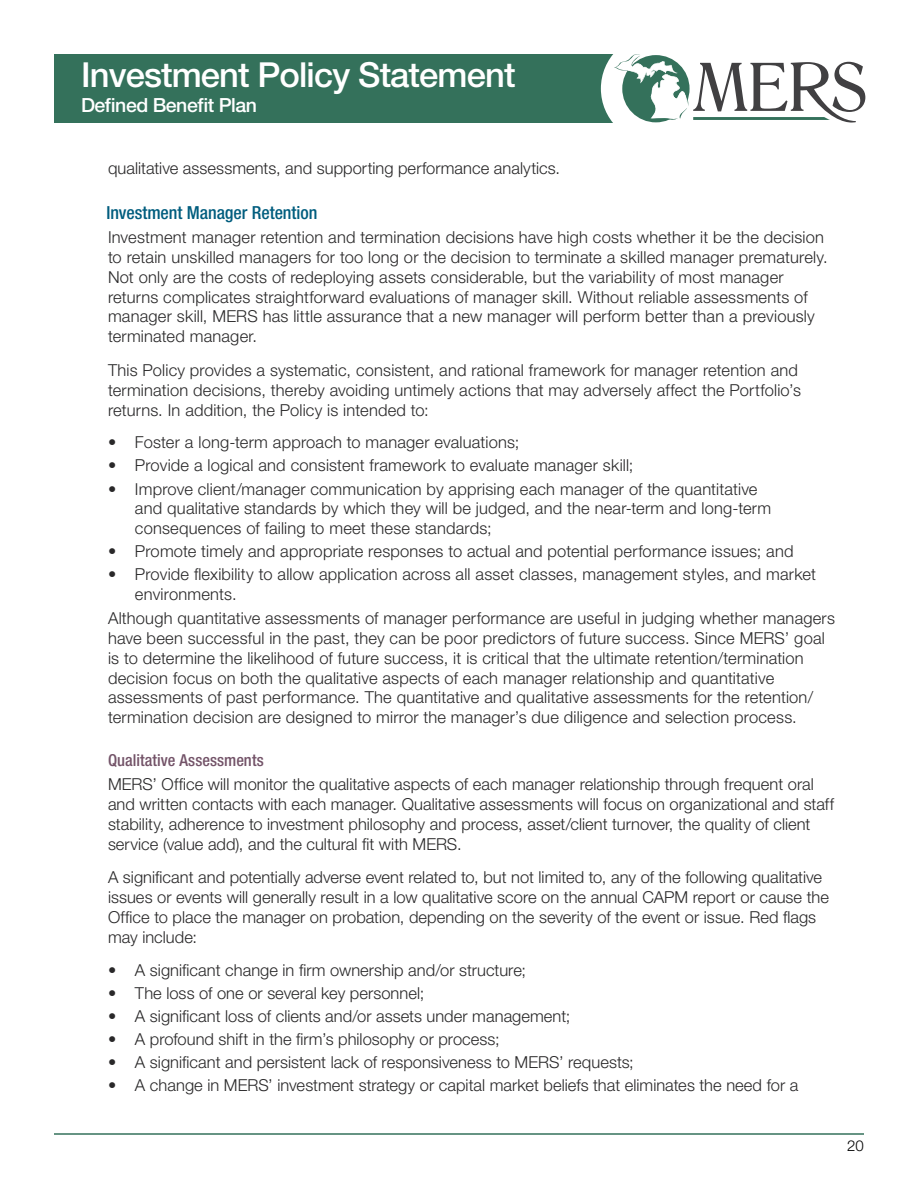
<style>
.page{position:relative;width:918px;height:1188px;background:#fff}
.page>*{position:absolute;margin:0;border:0;box-sizing:border-box;transform-origin:0 0}
.t1{font:500 34.5px "Helvetica Neue LT Std";letter-spacing:-.025em;color:#fff}
.t2{font:500 19.5px "Helvetica Neue LT Std";letter-spacing:-.025em;color:#fff}
.t3{font:500 condensed 18px "Helvetica Neue LT Std";letter-spacing:-.005em;color:#005d7e}
.t4{font:300 16.5px/19.8px "Helvetica Neue LT Std";letter-spacing:.01em;color:#292829}
.t5{font:500 condensed 16.5px "Helvetica Neue LT Std";color:#735368}
.t6{font:300 15px "Helvetica Neue LT Std";color:#000}
.s1{font-weight:100;font-stretch:condensed}
</style>
<div class="page">
<hr style="left:54px;top:1133px;width:810px;height:2px;background:#34715b">
<div style="left:54px;top:54px;width:582px;height:69px;background:#34715b"></div>
<div style="left:601px;top:34px;width:109px;height:109px;background:#fff;border-radius:50%"></div>
<svg style="left:614px;top:54px;width:251px;height:69px"></svg>
<h1 class="t1" style="left:81px;top:54px;width:436px">Investment Policy Statement</h1>
<p class="t2" style="left:81px;top:94px;width:177px">Defined Benefit Plan</p>
<p class="t4" style="left:108px;top:158px;width:454px">qualitative assessments, and supporting performance analytics.</p>
<p class="t3" style="left:107px;top:202px;width:212px">Investment Manager Retention</p>
<p class="t4" style="left:108px;top:227px;width:721px">Investment manager retention and termination decisions have high costs whether it be the decision to retain unskilled managers for too long or the decision to terminate a skilled manager prematurely.<br>Not only are the costs of redeploying assets considerable, but the variability of most manager returns complicates straightforward evaluations of manager skill. Without reliable assessments of manager skill, MERS has little assurance that a new manager will perform better than a previously terminated manager.</p>
<p class="t4" style="left:108px;top:360px;width:695px">This Policy provides a systematic, consistent, and rational framework for manager retention and termination decisions, thereby avoiding untimely actions that may adversely affect the Portfolio’s returns. In addition, the Policy is intended to:</p>
<p class="t4" style="left:108px;top:432px;width:413px"><span class="s1">•</span> Foster a long-term approach to manager evaluations;</p>
<p class="t4" style="left:108px;top:455px;width:527px"><span class="s1">•</span> Provide a logical and consistent framework to evaluate manager skill;</p>
<p class="t4" style="left:135px;top:478px;width:638px;text-indent:-27px"><span class="s1">•</span> Improve client/manager communication by apprising each manager of the quantitative and qualitative standards by which they will be judged, and the near-term and long-term consequences of failing to meet these standards;</p>
<p class="t4" style="left:108px;top:541px;width:687px"><span class="s1">•</span> Promote timely and appropriate responses to actual and potential performance issues; and</p>
<p class="t4" style="left:135px;top:564px;width:682px;text-indent:-27px"><span class="s1">•</span> Provide flexibility to allow application across all asset classes, management styles, and market environments.</p>
<p class="t4" style="left:108px;top:608px;width:729px">Although quantitative assessments of manager performance are useful in judging whether managers have been successful in the past, they can be poor predictors of future success. Since MERS’ goal is to determine the likelihood of future success, it is critical that the ultimate retention/termination decision focus on both the qualitative aspects of each manager relationship and quantitative assessments of past performance. The quantitative and qualitative assessments for the retention/ termination decision are designed to mirror the manager’s due diligence and selection process.</p>
<p class="t5" style="left:108px;top:750px;width:157px">Qualitative Assessments</p>
<p class="t4" style="left:108px;top:774px;width:728px">MERS’ Office will monitor the qualitative aspects of each manager relationship through frequent oral and written contacts with each manager. Qualitative assessments will focus on organizational and staff stability, adherence to investment philosophy and process, asset/client turnover, the quality of client service (value add), and the cultural fit with MERS.</p>
<p class="t4" style="left:108px;top:867px;width:722px">A significant and potentially adverse event related to, but not limited to, any of the following qualitative issues or events will generally result in a low qualitative score on the annual CAPM report or cause the Office to place the manager on probation, depending on the severity of the event or issue. Red flags may include:</p>
<p class="t4" style="left:108px;top:960px;width:420px"><span class="s1">•</span> A significant change in firm ownership and/or structure;</p>
<p class="t4" style="left:108px;top:983px;width:318px"><span class="s1">•</span> The loss of one or several key personnel;</p>
<p class="t4" style="left:108px;top:1006px;width:464px"><span class="s1">•</span> A significant loss of clients and/or assets under management;</p>
<p class="t4" style="left:108px;top:1029px;width:393px"><span class="s1">•</span> A profound shift in the firm’s philosophy or process;</p>
<p class="t4" style="left:108px;top:1052px;width:527px"><span class="s1">•</span> A significant and persistent lack of responsiveness to MERS’ requests;</p>
<p class="t4" style="left:108px;top:1075px;width:692px"><span class="s1">•</span> A change in MERS’ investment strategy or capital market beliefs that eliminates the need for a</p>
<p class="t6" style="left:847px;top:1136px;width:18px">20</p>
</div>
